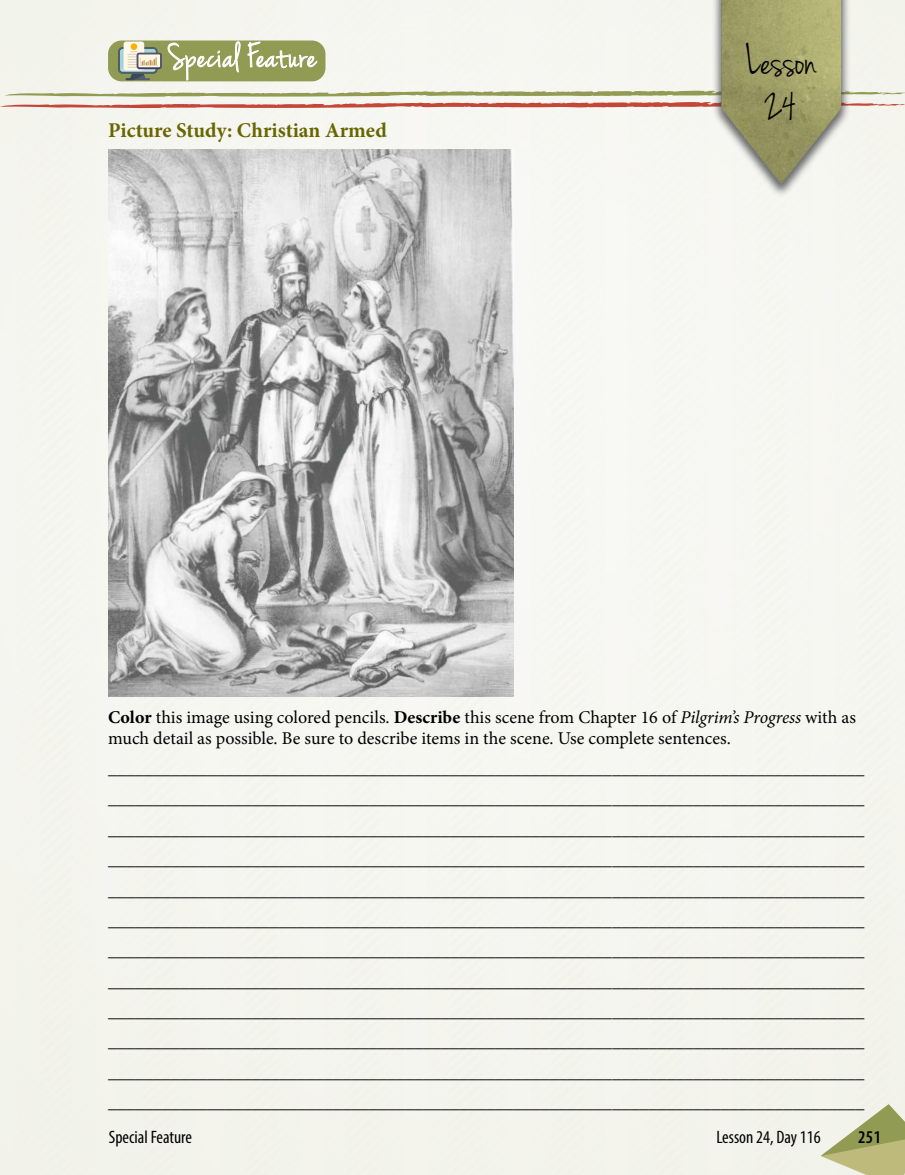
<style>
.page{position:relative;width:905px;height:1175px;background:#f5f6f0}
.page>*{position:absolute;margin:0;border:0;box-sizing:border-box;transform-origin:0 0}
.t1{font:45px/45px "Jenna Sue";color:#000;text-align:center}
.t2{font:700 21px "Minion Pro";color:#6a6500}
.t3{font:18px/30.3px "Minion Pro";color:#000}
.t4{font:condensed 18px "Myriad Pro";color:#000}
.t5{font:600 condensed 18px "Myriad Pro";color:#000}
.s1{font-weight:700}
.s2{font-style:italic}
</style>
<div class="page">
<svg style="left:820px;top:1104px;width:85px;height:71px;background:#c5c79b"></svg>
<svg style="left:0;top:90px;width:905px;height:18px"></svg>
<img style="left:704px;top:0;width:152px;height:198px">
<div style="left:108px;top:41px;width:217px;height:40px;background:#929b53;border-radius:14px"></div>
<svg style="left:168px;top:41px;width:73px;height:40px"></svg>
<svg style="left:247px;top:41px;width:70px;height:28px"></svg>
<div style="left:118px;top:47px;width:40px;height:27px;background:#4f5f6b;border-radius:5px"></div>
<div style="left:124px;top:42px;width:20px;height:28px;background:#fff7e7;border-radius:3px"></div>
<div style="left:131px;top:43px;width:6px;height:7px;background:#f8b300;border-radius:50%"></div>
<div style="left:137px;top:53px;width:25px;height:16px;background:#595269;border-radius:3px"></div>
<svg style="left:120px;top:49px;width:40px;height:31px"></svg>
<img style="left:108px;top:150px;width:405px;height:546px">
<p class="t2" style="left:108px;top:115px;width:280px">Picture Study: Christian Armed</p>
<h1 class="t1" style="left:745px;top:41px;width:72px">Lesson<br>24</h1>
<p class="t3" style="left:108px;top:706px;width:749px;line-height:21px"><span class="s1">Color</span> this image using colored pencils. <span class="s1">Describe</span> this scene from Chapter 16 of <span class="s2">Pilgrim’s Progress</span> with as much detail as possible. Be sure to describe items in the scene. Use complete sentences.</p>
<p class="t3" style="left:108px;top:753px;width:758px;text-align:justify">____________________________________________________________________________________ ____________________________________________________________________________________ ____________________________________________________________________________________ ____________________________________________________________________________________ ____________________________________________________________________________________ ____________________________________________________________________________________ ____________________________________________________________________________________ ____________________________________________________________________________________ ____________________________________________________________________________________ ____________________________________________________________________________________ ____________________________________________________________________________________ ____________________________________________________________________________________</p>
<p class="t4" style="left:109px;top:1126px;width:85px">Special Feature</p>
<p class="t4" style="left:716px;top:1126px;width:106px">Lesson 24, Day 116</p>
<p class="t5" style="left:858px;top:1125px;width:24px">251</p>
</div>
